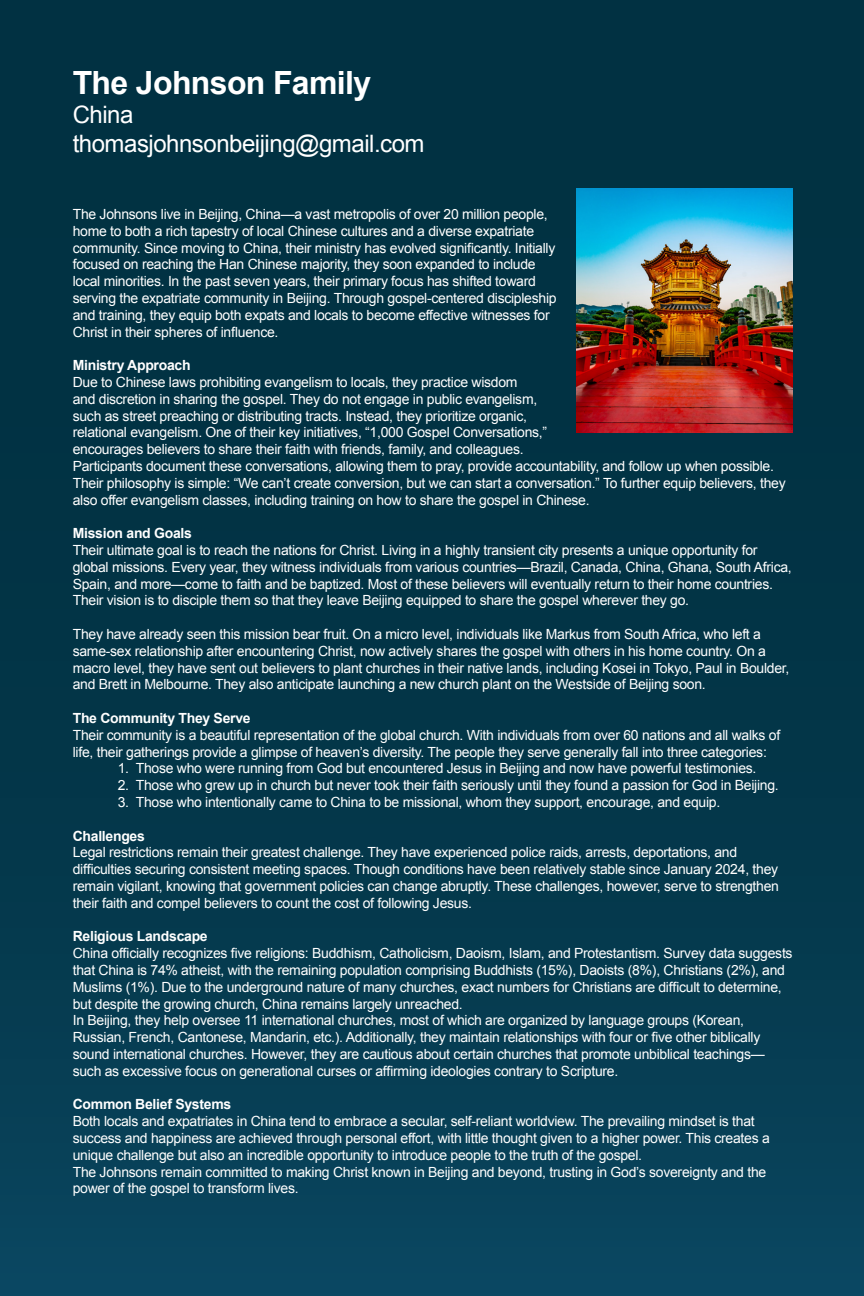
<style>
.page{position:relative;width:864px;height:1296px;background:#fff}
.page>*{position:absolute;margin:0;border:0;box-sizing:border-box;transform-origin:0 0}
.t1{font:700 32px "Arial";letter-spacing:-.02em;color:#fff}
.t2{font:24px "Arial";letter-spacing:-.02em;color:#fff}
.t3{font:14px/16.8px "Arial";letter-spacing:-.02em;color:#fff}
.t4{font:700 14px "Arial";letter-spacing:-.02em;color:#fff}
</style>
<div class="page">
<div style="left:0;top:0;width:864px;height:1296px;background:linear-gradient(to bottom,#002d3c,#084158)"></div>
<img style="left:577px;top:189px;width:216px;height:243px">
<p class="t1" style="left:73px;top:62px;width:300px">The Johnson Family</p>
<p class="t2" style="left:73px;top:99px;width:62px">China</p>
<p class="t2" style="left:73px;top:128px;width:353px">thomasjohnsonbeijing@gmail.com</p>
<p class="t3" style="left:73px;top:206px;width:485px">The Johnsons live in Beijing, China—a vast metropolis of over 20 million people, home to both a rich tapestry of local Chinese cultures and a diverse expatriate community. Since moving to China, their ministry has evolved significantly. Initially focused on reaching the Han Chinese majority, they soon expanded to include local minorities. In the past seven years, their primary focus has shifted toward serving the expatriate community in Beijing. Through gospel-centered discipleship and training, they equip both expats and locals to become effective witnesses for Christ in their spheres of influence.</p>
<p class="t4" style="left:73px;top:356px;width:119px">Ministry Approach</p>
<p class="t3" style="left:73px;top:374px;width:715px">Due to Chinese laws prohibiting evangelism to locals, they practice wisdom<br>and discretion in sharing the gospel. They do not engage in public evangelism,<br>such as street preaching or distributing tracts. Instead, they prioritize organic,<br>relational evangelism. One of their key initiatives, “1,000 Gospel Conversations,”<br>encourages believers to share their faith with friends, family, and colleagues.<br>Participants document these conversations, allowing them to pray, provide accountability, and follow up when possible.<br>Their philosophy is simple: “We can’t create conversion, but we can start a conversation.” To further equip believers, they also offer evangelism classes, including training on how to share the gospel in Chinese.</p>
<p class="t4" style="left:73px;top:524px;width:121px">Mission and Goals</p>
<p class="t3" style="left:73px;top:542px;width:721px">Their ultimate goal is to reach the nations for Christ. Living in a highly transient city presents a unique opportunity for global missions. Every year, they witness individuals from various countries—Brazil, Canada, China, Ghana, South Africa, Spain, and more—come to faith and be baptized. Most of these believers will eventually return to their home countries.<br>Their vision is to disciple them so that they leave Beijing equipped to share the gospel wherever they go.</p>
<p class="t3" style="left:73px;top:626px;width:718px">They have already seen this mission bear fruit. On a micro level, individuals like Markus from South Africa, who left a same-sex relationship after encountering Christ, now actively shares the gospel with others in his home country. On a macro level, they have sent out believers to plant churches in their native lands, including Kosei in Tokyo, Paul in Boulder, and Brett in Melbourne. They also anticipate launching a new church plant on the Westside of Beijing soon.</p>
<p class="t4" style="left:73px;top:709px;width:179px">The Community They Serve</p>
<p class="t3" style="left:73px;top:727px;width:709px">Their community is a beautiful representation of the global church. With individuals from over 60 nations and all walks of life, their gatherings provide a glimpse of heaven’s diversity. The people they serve generally fall into three categories:</p>
<p class="t3" style="left:118px;top:760px;width:640px">1. Those who were running from God but encountered Jesus in Beijing and now have powerful testimonies.</p>
<p class="t3" style="left:118px;top:777px;width:663px">2. Those who grew up in church but never took their faith seriously until they found a passion for God in Beijing.</p>
<p class="t3" style="left:118px;top:794px;width:604px">3. Those who intentionally came to China to be missional, whom they support, encourage, and equip.</p>
<p class="t4" style="left:73px;top:826px;width:74px">Challenges</p>
<p class="t3" style="left:73px;top:844px;width:708px">Legal restrictions remain their greatest challenge. They have experienced police raids, arrests, deportations, and difficulties securing consistent meeting spaces. Though conditions have been relatively stable since January 2024, they remain vigilant, knowing that government policies can change abruptly. These challenges, however, serve to strengthen their faith and compel believers to count the cost of following Jesus.</p>
<p class="t4" style="left:73px;top:927px;width:137px">Religious Landscape</p>
<p class="t3" style="left:73px;top:945px;width:721px">China officially recognizes five religions: Buddhism, Catholicism, Daoism, Islam, and Protestantism. Survey data suggests that China is 74% atheist, with the remaining population comprising Buddhists (15%), Daoists (8%), Christians (2%), and Muslims (1%). Due to the underground nature of many churches, exact numbers for Christians are difficult to determine, but despite the growing church, China remains largely unreached.</p>
<p class="t3" style="left:73px;top:1012px;width:694px">In Beijing, they help oversee 11 international churches, most of which are organized by language groups (Korean, Russian, French, Cantonese, Mandarin, etc.). Additionally, they maintain relationships with four or five other biblically sound international churches. However, they are cautious about certain churches that promote unbiblical teachings— such as excessive focus on generational curses or affirming ideologies contrary to Scripture.</p>
<p class="t4" style="left:73px;top:1095px;width:160px">Common Belief Systems</p>
<p class="t3" style="left:73px;top:1113px;width:699px">Both locals and expatriates in China tend to embrace a secular, self-reliant worldview. The prevailing mindset is that success and happiness are achieved through personal effort, with little thought given to a higher power. This creates a unique challenge but also an incredible opportunity to introduce people to the truth of the gospel.</p>
<p class="t3" style="left:73px;top:1163px;width:695px">The Johnsons remain committed to making Christ known in Beijing and beyond, trusting in God’s sovereignty and the power of the gospel to transform lives.</p>
</div>
